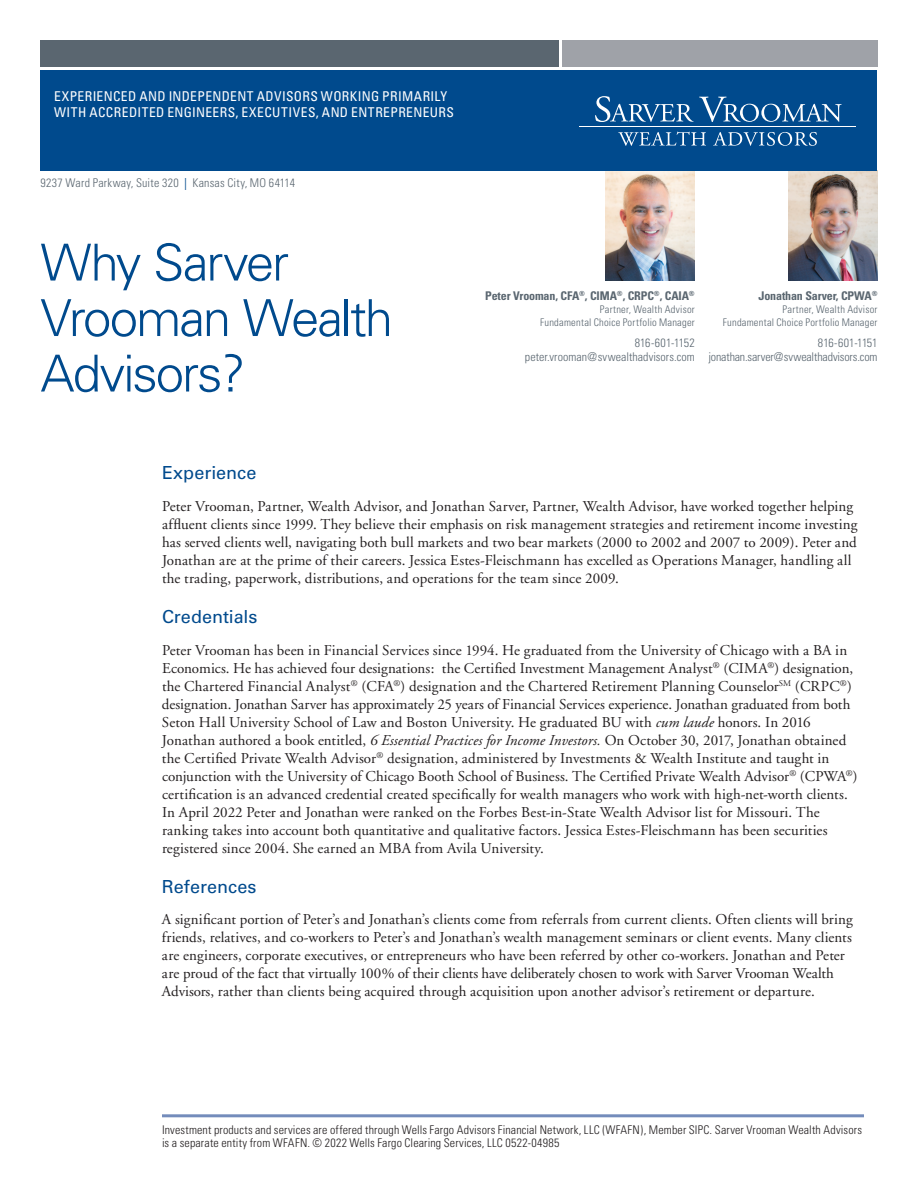
<style>
.page{position:relative;width:918px;height:1188px;background:#fff}
.page>*{position:absolute;margin:0;border:0;box-sizing:border-box;transform-origin:0 0}
.t1{font:300 51px/55.5px "Univers";letter-spacing:-.04em;color:#004a8d}
.t2{font:18px "Univers";color:#004a8d}
.t3{font:15px/18px "Adobe Garamond";letter-spacing:.005em;color:#231f20}
.t4{font:condensed 13.5px/16.2px "Univers";letter-spacing:.03em;color:#fff}
.t5{font:300 condensed 12px/13.5px "Univers";letter-spacing:.015em;color:#231f20}
.t6{font:300 condensed 12px/14.4px "Univers";letter-spacing:.005em;color:#5a6670;text-align:right}
.t7{font:700 condensed 12px "Univers";letter-spacing:-.01em;color:#5a6670}
.t8{font:300 condensed 10.5px/12.6px "Univers";letter-spacing:.02em;color:#5a6670;text-align:right}
.s1{font-weight:400;color:#004a8d}
.s2{font-style:italic}
</style>
<div class="page">
<hr style="left:162px;top:1114px;width:702px;height:3px;background:#748cbb">
<img style="left:606px;top:171px;width:89px;height:110px">
<img style="left:789px;top:171px;width:89px;height:110px">
<div style="left:40px;top:70px;width:838px;height:101px;background:#004a8d"></div>
<div style="left:40px;top:40px;width:519px;height:28px;background:#5a6670"></div>
<div style="left:562px;top:40px;width:316px;height:28px;background:#9fa2a8"></div>
<svg style="left:595px;top:96px;width:247px;height:26px"></svg>
<svg style="left:618px;top:132px;width:88px;height:14px"></svg>
<svg style="left:713px;top:132px;width:104px;height:14px"></svg>
<hr style="left:579px;top:127px;width:277px;height:1px;background:#fff">
<p class="t4" style="left:54px;top:87px;width:401px">EXPERIENCED AND INDEPENDENT ADVISORS WORKING PRIMARILY<br>WITH ACCREDITED ENGINEERS, EXECUTIVES, AND ENTREPRENEURS</p>
<p class="t6" style="left:40px;top:176px;width:256px">9237 Ward Parkway, Suite 320 <span class="s1">|</span> Kansas City, MO 64114</p>
<h1 class="t1" style="left:40px;top:235px;width:354px">Why Sarver<br>Vrooman Wealth<br>Advisors?</h1>
<p class="t7" style="left:485px;top:289px;width:211px">Peter Vrooman, CFA<sup>®</sup>, CIMA<sup>®</sup>, CRPC<sup>®</sup>, CAIA<sup>®</sup></p>
<p class="t8" style="left:540px;top:303px;width:156px">Partner, Wealth Advisor<br>Fundamental Choice Portfolio Manager</p>
<p class="t6" style="left:525px;top:335px;width:171px">816-601-1152 peter.vrooman@svwealthadvisors.com</p>
<p class="t7" style="left:758px;top:289px;width:121px">Jonathan Sarver, CPWA<sup>®</sup></p>
<p class="t8" style="left:723px;top:303px;width:156px">Partner, Wealth Advisor<br>Fundamental Choice Portfolio Manager</p>
<p class="t6" style="left:708px;top:335px;width:171px">816-601-1151 jonathan.sarver@svwealthadvisors.com</p>
<p class="t2" style="left:162px;top:462px;width:96px">Experience</p>
<p class="t3" style="left:162px;top:498px;width:697px">Peter Vrooman, Partner, Wealth Advisor, and Jonathan Sarver, Partner, Wealth Advisor, have worked together helping affluent clients since 1999. They believe their emphasis on risk management strategies and retirement income investing has served clients well, navigating both bull markets and two bear markets (2000 to 2002 and 2007 to 2009). Peter and Jonathan are at the prime of their careers. Jessica Estes-Fleischmann has excelled as Operations Manager, handling all the trading, paperwork, distributions, and operations for the team since 2009.</p>
<p class="t2" style="left:162px;top:606px;width:97px">Credentials</p>
<p class="t3" style="left:162px;top:641px;width:697px">Peter Vrooman has been in Financial Services since 1994. He graduated from the University of Chicago with a BA in Economics. He has achieved four designations: the Certified Investment Management Analyst<sup>®</sup> (CIMA<sup>®</sup>) designation, the Chartered Financial Analyst<sup>®</sup> (CFA<sup>®</sup>) designation and the Chartered Retirement Planning Counselor<sup>SM</sup> (CRPC<sup>®</sup>) designation. Jonathan Sarver has approximately 25 years of Financial Services experience. Jonathan graduated from both Seton Hall University School of Law and Boston University. He graduated BU with <span class="s2">cum laude</span> honors. In 2016<br>Jonathan authored a book entitled, <span class="s2">6 Essential Practices for Income Investors.</span> On October 30, 2017, Jonathan obtained the Certified Private Wealth Advisor<sup>®</sup> designation, administered by Investments &amp; Wealth Institute and taught in conjunction with the University of Chicago Booth School of Business. The Certified Private Wealth Advisor<sup>®</sup> (CPWA<sup>®</sup>) certification is an advanced credential created specifically for wealth managers who work with high-net-worth clients.<br>In April 2022 Peter and Jonathan were ranked on the Forbes Best-in-State Wealth Advisor list for Missouri. The ranking takes into account both quantitative and qualitative factors. Jessica Estes-Fleischmann has been securities registered since 2004. She earned an MBA from Avila University.</p>
<p class="t2" style="left:162px;top:876px;width:96px">References</p>
<p class="t3" style="left:162px;top:911px;width:692px">A significant portion of Peter’s and Jonathan’s clients come from referrals from current clients. Often clients will bring friends, relatives, and co-workers to Peter’s and Jonathan’s wealth management seminars or client events. Many clients are engineers, corporate executives, or entrepreneurs who have been referred by other co-workers. Jonathan and Peter are proud of the fact that virtually 100% of their clients have deliberately chosen to work with Sarver Vrooman Wealth Advisors, rather than clients being acquired through acquisition upon another advisor’s retirement or departure.</p>
<p class="t5" style="left:162px;top:1123px;width:702px">Investment products and services are offered through Wells Fargo Advisors Financial Network, LLC (WFAFN), Member SIPC. Sarver Vrooman Wealth Advisors is a separate entity from WFAFN. © 2022 Wells Fargo Clearing Services, LLC 0522-04985</p>
</div>
